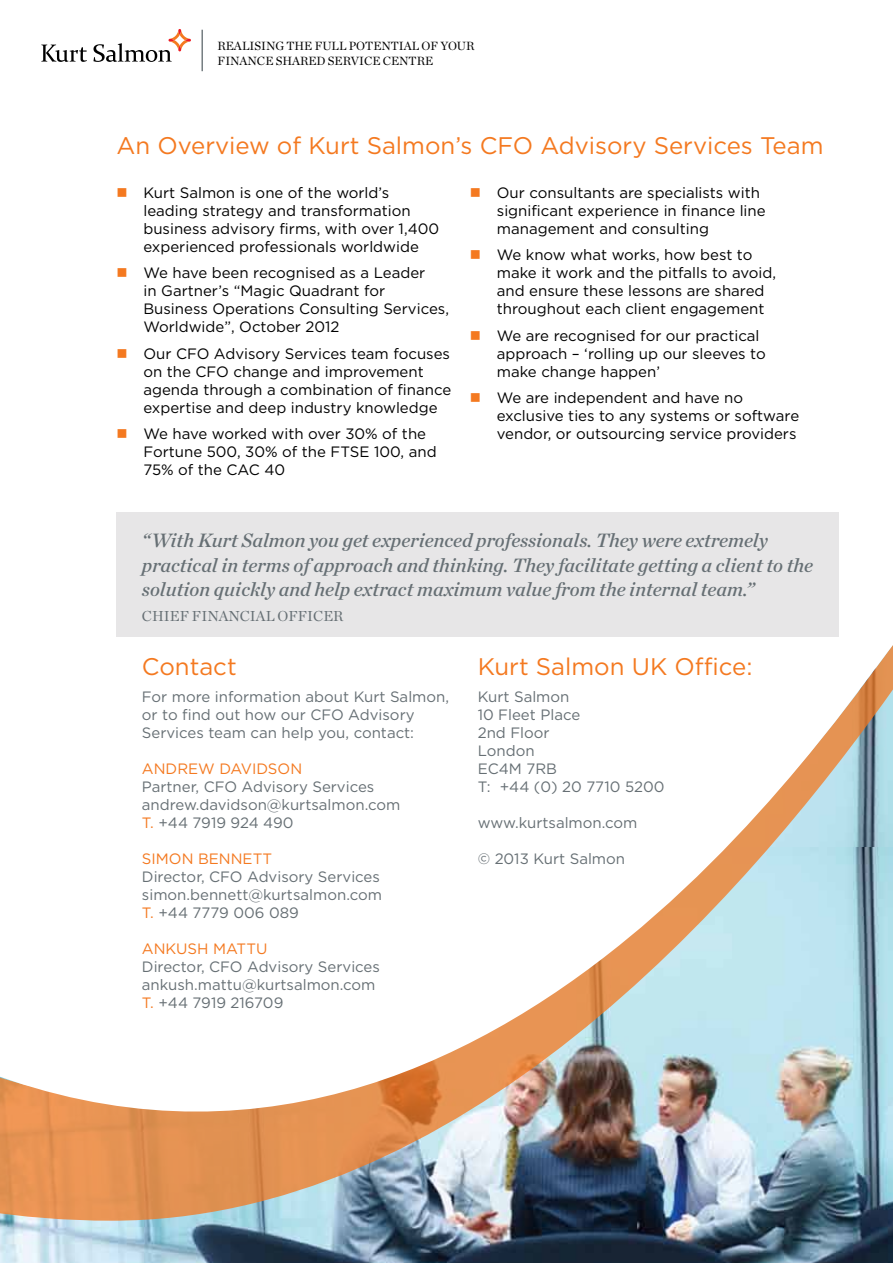
<style>
.page{position:relative;width:893px;height:1263px;background:#fff}
.page>*{position:absolute;margin:0;border:0;box-sizing:border-box;transform-origin:0 0}
.t1{font:24px "Gotham";color:#f47920}
.t2{font:italic 19.65px/24.9px "Chronicle Deck Semi";color:#666f74}
.t3{font:15px/18px "Gotham";color:#000}
.t4{font:15px/18px "Gotham";color:#666f74}
.t5{font:15px "Gotham";color:#f47920}
.t6{font:14.7px "Chronicle Deck";color:#666f74}
.t7{font:12.15px/14.5px "Chronicle Deck";color:#000}
.s1{color:#f47920}
</style>
<div class="page">
<svg style="left:0;top:645px;width:893px;height:618px"></svg>
<svg style="left:41px;top:45px;width:46px;height:17px"></svg>
<svg style="left:93px;top:29px;width:98px;height:33px"></svg>
<hr style="left:202px;top:30px;width:1px;height:41px;background:#666f74">
<div style="left:116px;top:513px;width:723px;height:124px;background:#e7e6e7"></div>
<p class="t7" style="left:218px;top:38px;width:258px">REALISING THE FULL POTENTIAL OF YOUR<br>FINANCE SHARED SERVICE CENTRE</p>
<h1 class="t1" style="left:116px;top:132px;width:709px">An Overview of Kurt Salmon’s CFO Advisory Services Team</h1>
<p class="t3" style="left:143px;top:183px;width:297px">Kurt Salmon is one of the world’s leading strategy and transformation business advisory firms, with over 1,400 experienced professionals worldwide</p>
<p class="t3" style="left:143px;top:263px;width:307px">We have been recognised as a Leader<br>in Gartner’s “Magic Quadrant for Business Operations Consulting Services, Worldwide”, October 2012</p>
<p class="t3" style="left:143px;top:344px;width:309px">Our CFO Advisory Services team focuses on the CFO change and improvement agenda through a combination of finance expertise and deep industry knowledge</p>
<p class="t3" style="left:143px;top:424px;width:295px">We have worked with over 30% of the<br>Fortune 500, 30% of the FTSE 100, and<br>75% of the CAC 40</p>
<p class="t3" style="left:497px;top:183px;width:270px">Our consultants are specialists with significant experience in finance line management and consulting</p>
<p class="t3" style="left:497px;top:245px;width:281px">We know what works, how best to make it work and the pitfalls to avoid, and ensure these lessons are shared throughout each client engagement</p>
<p class="t3" style="left:497px;top:326px;width:270px">We are recognised for our practical approach – ‘rolling up our sleeves to make change happen’</p>
<p class="t3" style="left:497px;top:388px;width:304px">We are independent and have no exclusive ties to any systems or software vendor, or outsourcing service providers</p>
<h2 class="t2" style="left:142px;top:526px;width:673px">“With Kurt Salmon you get experienced professionals. They were extremely practical in terms of approach and thinking. They facilitate getting a client to the solution quickly and help extract maximum value from the internal team.”</h2>
<p class="t6" style="left:142px;top:605px;width:11px">CHIEF</p>
<p class="t6" style="left:192px;top:605px;width:11px">FINANCIAL</p>
<p class="t6" style="left:277px;top:605px;width:11px">OFFICE</p>
<p class="t6" style="left:333px;top:605px;width:12px">R</p>
<h1 class="t1" style="left:478px;top:653px;width:276px">Kurt Salmon U K Office:</h1>
<p class="t4" style="left:478px;top:687px;width:188px">Kurt Salmon<br>10 Fleet Place<br>2nd Floor<br>London<br>EC4M 7RB<br>T: +44 (0) 20 7710 5200</p>
<p class="t4" style="left:478px;top:813px;width:161px">www.kurtsalmon.com</p>
<p class="t4" style="left:478px;top:849px;width:149px">© 2013 Kurt Salmon</p>
<h1 class="t1" style="left:142px;top:653px;width:96px">Contact</h1>
<p class="t4" style="left:142px;top:687px;width:309px">For more information about Kurt Salmon, or to find out how our CFO Advisory<br>Services team can help you, contact:</p>
<p class="t5" style="left:142px;top:760px;width:162px">Andrew Davidson</p>
<p class="t4" style="left:142px;top:777px;width:260px">Partner, CFO Advisory Services andrew.davidson@kurtsalmon.com<br><span class="s1">T.</span> +44 7919 924 490</p>
<p class="t5" style="left:142px;top:850px;width:121px">simon bennett</p>
<p class="t4" style="left:142px;top:867px;width:242px">D irector, CFO Advisory Services simon.bennett@kurtsalmon.com<br><span class="s1">T.</span> +44 7779 006 089</p>
<p class="t5" style="left:142px;top:940px;width:83px">Ankush Matt</p>
<p class="t5" style="left:256px;top:940px;width:13px">u</p>
<p class="t4" style="left:142px;top:957px;width:240px">D irector, CFO Advisory Services ankush.mattu@kurtsalmon.com<br><span class="s1">T.</span> +44 7919 216709</p>
</div>
